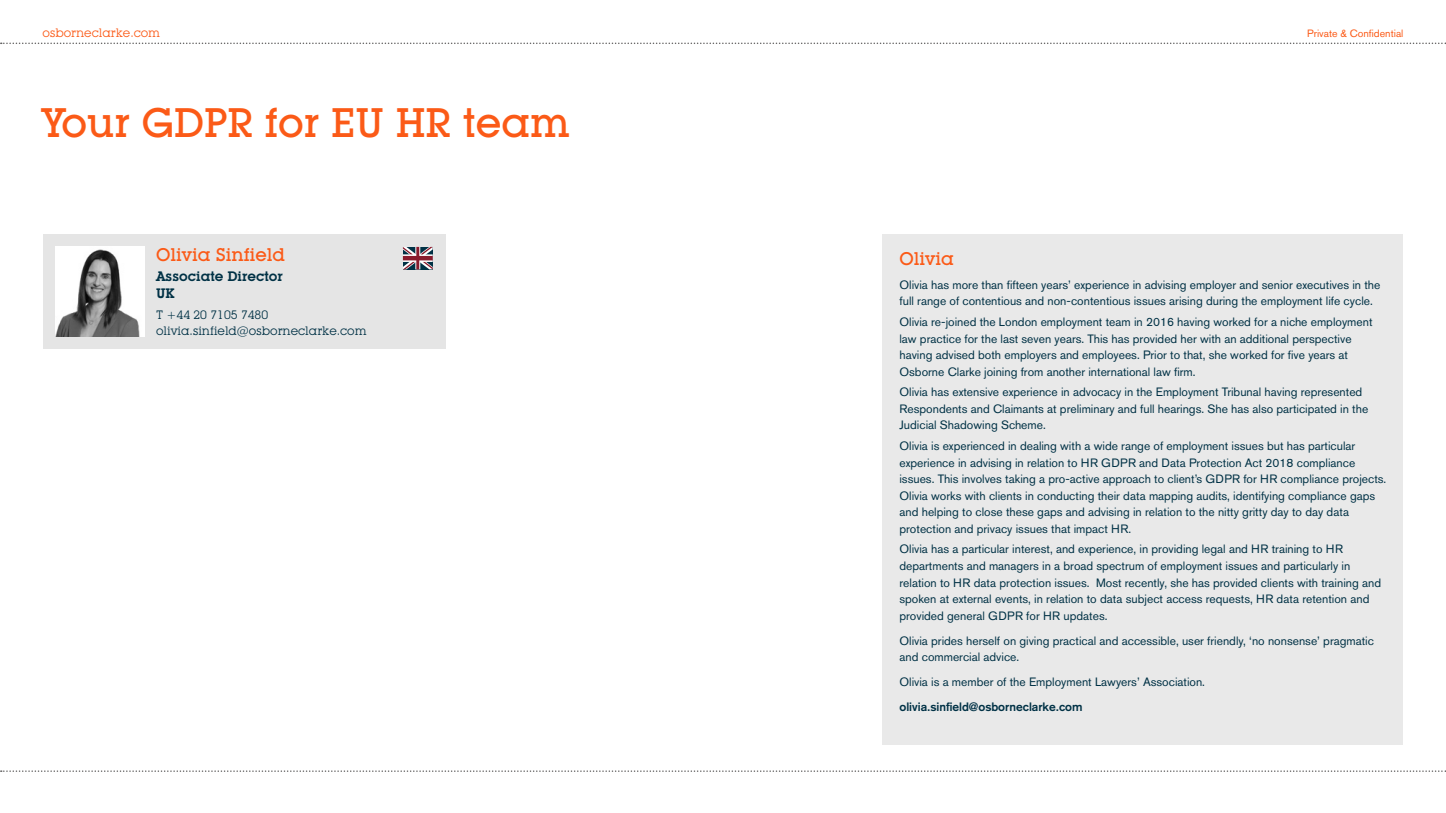
<style>
.page{position:relative;width:1446px;height:813px;background:#fff}
.page>*{position:absolute;margin:0;border:0;box-sizing:border-box;transform-origin:0 0}
.t1{font:500 40.5px "Lubalin Graph IT Cby BT";color:#fb5a17}
.t2{font:500 18px "Lubalin Graph IT Cby BT";color:#fb5a17}
.t3{font:600 13.5px/16.5px "Lubalin Graph IT Cby BT";color:#003145}
.t4{font:12px/16.5px "Akzidenz Grotesk BE";color:#003145}
.t5{font:12px/16.5px "Lubalin Graph IT Cby BT";color:#003145}
.t6{font:700 12px "Akzidenz Grotesk";color:#003145}
.t7{font:12px "Lubalin Graph IT Cby BT";color:#fb5a17}
.t8{font:10.5px "Akzidenz Grotesk BE";color:#fb5a17}
</style>
<div class="page">
<div style="left:882px;top:234px;width:521px;height:510px;background:#e9e9e9"></div>
<svg style="left:1px;top:43px;width:1445px;height:1px"></svg>
<svg style="left:1px;top:770px;width:1445px;height:1px"></svg>
<div style="left:43px;top:234px;width:402px;height:115px;background:#e5e5e5"></div>
<img style="left:55px;top:247px;width:90px;height:89px">
<svg style="left:403px;top:247px;width:30px;height:22px"></svg>
<p class="t7" style="left:43px;top:25px;width:119px">osborneclarke.com</p>
<p class="t8" style="left:1307px;top:27px;width:98px">Private &amp; Confidential</p>
<h1 class="t1" style="left:43px;top:98px;width:529px">Your GDPR for EU HR team</h1>
<h2 class="t2" style="left:156px;top:243px;width:131px">Olivia Sinfield</h2>
<p class="t3" style="left:156px;top:268px;width:128px">Associate Director<br>UK</p>
<p class="t5" style="left:156px;top:306px;width:212px">T +44 20 7105 7480 olivia.sinfield@osborneclarke.com</p>
<h2 class="t2" style="left:899px;top:247px;width:56px">Olivia</h2>
<p class="t4" style="left:899px;top:276px;width:482px">Olivia has more than fifteen years’ experience in advising employer and senior executives in the full range of contentious and non-contentious issues arising during the employment life cycle.</p>
<p class="t4" style="left:899px;top:313px;width:474px">Olivia re-joined the London employment team in 2016 having worked for a niche employment law practice for the last seven years. This has provided her with an additional perspective having advised both employers and employees. Prior to that, she worked for five years at Osborne Clarke joining from another international law firm.</p>
<p class="t4" style="left:899px;top:383px;width:470px">Olivia has extensive experience in advocacy in the Employment Tribunal having represented<br>Respondents and Claimants at preliminary and full hearings. She has also participated in the<br>Judicial Shadowing Scheme.</p>
<p class="t4" style="left:899px;top:437px;width:488px">Olivia is experienced in dealing with a wide range of employment issues but has particular experience in advising in relation to HR GDPR and Data Protection Act 2018 compliance issues. This involves taking a pro-active approach to client’s GDPR for HR compliance projects.<br>Olivia works with clients in conducting their data mapping audits, identifying compliance gaps and helping to close these gaps and advising in relation to the nitty gritty day to day data protection and privacy issues that impact HR.</p>
<p class="t4" style="left:899px;top:540px;width:483px">Olivia has a particular interest, and experience, in providing legal and HR training to HR departments and managers in a broad spectrum of employment issues and particularly in relation to HR data protection issues. Most recently, she has provided clients with training and spoken at external events, in relation to data subject access requests, HR data retention and provided general GDPR for HR updates.</p>
<p class="t4" style="left:899px;top:631px;width:476px">Olivia prides herself on giving practical and accessible, user friendly, ‘no nonsense’ pragmatic and commercial advice.</p>
<p class="t4" style="left:899px;top:673px;width:307px">Olivia is a member of the Employment Lawyers’ Association.</p>
<p class="t6" style="left:899px;top:699px;width:185px">olivia.sinfield@osborneclarke.com</p>
</div>
